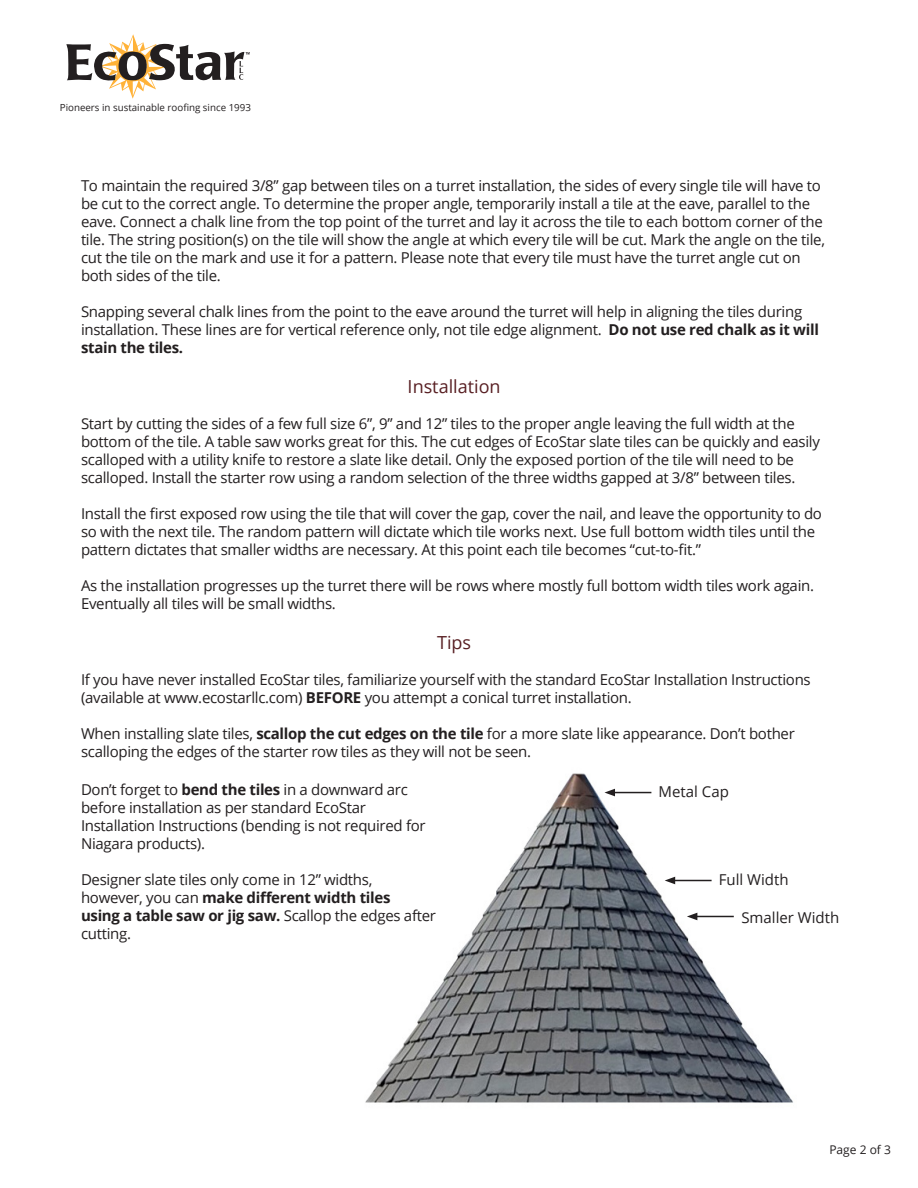
<style>
.page{position:relative;width:918px;height:1188px;background:#fff}
.page>*{position:absolute;margin:0;border:0;box-sizing:border-box;transform-origin:0 0}
.t1{font:18px "Open Sans";color:#581f23}
.t2{font:15px/18px "Open Sans";letter-spacing:-.02em;color:#231f20}
.t3{font:15px "Open Sans";color:#231f20}
.t4{font:12px "Open Sans";color:#231f20}
.t5{font:9.75px "Open Sans";color:#231f20}
.s1{font-weight:700}
</style>
<div class="page">
<img style="left:365px;top:773px;width:428px;height:330px">
<svg style="left:66px;top:34px;width:184px;height:65px"></svg>
<hr style="left:673px;top:880px;width:39px;height:1px;background:#231f20">
<svg style="left:665px;top:877px;width:10px;height:7px"></svg>
<hr style="left:695px;top:916px;width:39px;height:1px;background:#231f20">
<svg style="left:687px;top:913px;width:10px;height:7px"></svg>
<hr style="left:613px;top:792px;width:38px;height:1px;background:#231f20">
<svg style="left:605px;top:789px;width:10px;height:7px"></svg>
<p class="t5" style="left:60px;top:101px;width:193px">Pioneers in sustainable roofing since 1993</p>
<p class="t2" style="left:81px;top:177px;width:746px">To maintain the required 3/8” gap between tiles on a turret installation, the sides of every single tile will have to be cut to the correct angle. To determine the proper angle, temporarily install a tile at the eave, parallel to the eave. Connect a chalk line from the top point of the turret and lay it across the tile to each bottom corner of the tile. The string position(s) on the tile will show the angle at which every tile will be cut. Mark the angle on the tile, cut the tile on the mark and use it for a pattern. Please note that every tile must have the turret angle cut on both sides of the tile.</p>
<p class="t2" style="left:81px;top:303px;width:739px">Snapping several chalk lines from the point to the eave around the turret will help in aligning the tiles during installation. These lines are for vertical reference only, not tile edge alignment. <span class="s1">Do not use red chalk as it will stain the tiles.</span></p>
<p class="t1" style="left:408px;top:374px;width:94px">Installation</p>
<p class="t2" style="left:81px;top:414px;width:740px">Start by cutting the sides of a few full size 6”, 9” and 12” tiles to the proper angle leaving the full width at the bottom of the tile. A table saw works great for this. The cut edges of EcoStar slate tiles can be quickly and easily scalloped with a utility knife to restore a slate like detail. Only the exposed portion of the tile will need to be scalloped. Install the starter row using a random selection of the three widths gapped at 3/8” between tiles.</p>
<p class="t2" style="left:81px;top:504px;width:743px">Install the first exposed row using the tile that will cover the gap, cover the nail, and leave the opportunity to do so with the next tile. The random pattern will dictate which tile works next. Use full bottom width tiles until the pattern dictates that smaller widths are necessary. At this point each tile becomes “cut-to-fit.”</p>
<p class="t2" style="left:81px;top:576px;width:735px">As the installation progresses up the turret there will be rows where mostly full bottom width tiles work again.<br>Eventually all tiles will be small widths.</p>
<p class="t1" style="left:437px;top:630px;width:36px">Tips</p>
<p class="t2" style="left:81px;top:670px;width:731px">If you have never installed EcoStar tiles, familiarize yourself with the standard EcoStar Installation Instructions (available at www.ecostarllc.com) <span class="s1">BEFORE</span> you attempt a conical turret installation.</p>
<p class="t2" style="left:81px;top:724px;width:715px">When installing slate tiles, <span class="s1">scallop the cut edges on the tile</span> for a more slate like appearance. Don’t bother scalloping the edges of the starter row tiles as they will not be seen.</p>
<p class="t2" style="left:81px;top:780px;width:346px">Don’t forget to <span class="s1">bend the tiles</span> in a downward arc before installation as per standard EcoStar Installation Instructions (bending is not required for Niagara products).</p>
<p class="t2" style="left:81px;top:870px;width:357px">Designer slate tiles only come in 12” widths, however, you can <span class="s1">make different width tiles<br>using a table saw or jig saw.</span> Scallop the edges after cutting.</p>
<p class="t3" style="left:659px;top:782px;width:72px">Metal Cap</p>
<p class="t3" style="left:719px;top:870px;width:71px">Full Width</p>
<p class="t3" style="left:741px;top:908px;width:99px">Smaller Width</p>
<p class="t4" style="left:829px;top:1141px;width:63px">Page 2 of 3</p>
</div>
